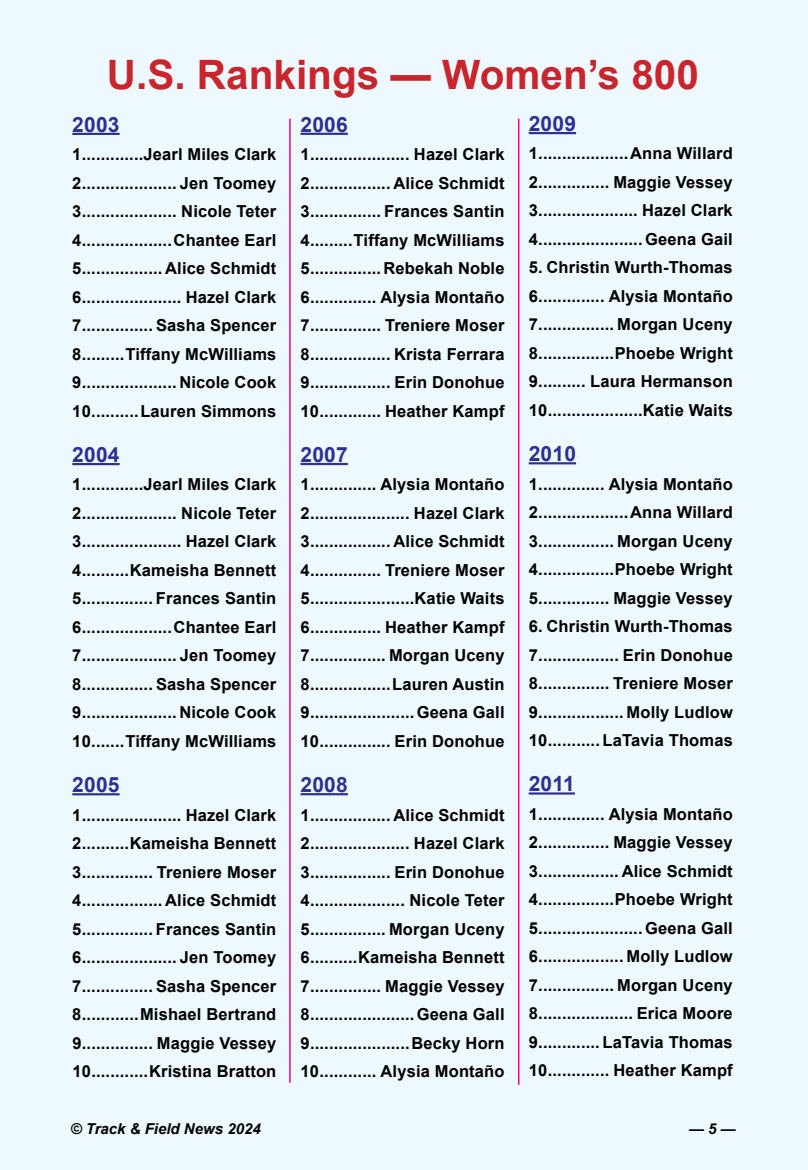
<style>
.page{position:relative;width:808px;height:1170px;background:#fff}
.page>*{position:absolute;margin:0;border:0;box-sizing:border-box;transform-origin:0 0}
.t1{font:700 40.5px "Arial";color:#c9252c}
.t2{font:700 21px "Arial";letter-spacing:.01em;color:#2e3192}
.t3{font:700 16.5px/28.5px "Arial";letter-spacing:.01em;color:#000;text-align:justify}
.t4{font:italic 700 15px "Arial";color:#000}
</style>
<div class="page">
<div style="left:0;top:0;width:808px;height:1169px;background:#edf9fe"></div>
<hr style="left:289px;top:119px;width:2px;height:963px;background:#ec008c">
<hr style="left:518px;top:119px;width:1px;height:965px;background:#ec008c">
<hr style="left:72px;top:133px;width:48px;height:2px;background:#2e3192">
<hr style="left:72px;top:463px;width:48px;height:2px;background:#2e3192">
<hr style="left:72px;top:793px;width:48px;height:2px;background:#2e3192">
<hr style="left:300px;top:133px;width:48px;height:2px;background:#2e3192">
<hr style="left:300px;top:463px;width:48px;height:2px;background:#2e3192">
<hr style="left:300px;top:793px;width:48px;height:2px;background:#2e3192">
<hr style="left:529px;top:132px;width:47px;height:2px;background:#2e3192">
<hr style="left:529px;top:462px;width:47px;height:2px;background:#2e3192">
<hr style="left:529px;top:792px;width:46px;height:2px;background:#2e3192">
<h1 class="t1" style="left:107px;top:48px;width:593px">U.S. Rankings — Women’s 800</h1>
<p class="t2" style="left:72px;top:110px;width:49px">2003</p>
<p class="t3" style="left:72px;top:141px;width:206px">1.............Jearl Miles Clark 2.................... Jen Toomey 3.................... Nicole Teter 4...................Chantee Earl 5................. Alice Schmidt 6..................... Hazel Clark 7............... Sasha Spencer 8.........Tiffany McWilliams 9.................... Nicole Cook 10..........Lauren Simmons</p>
<p class="t2" style="left:72px;top:440px;width:49px">2004</p>
<p class="t3" style="left:72px;top:471px;width:206px">1.............Jearl Miles Clark 2.................... Nicole Teter 3..................... Hazel Clark 4..........Kameisha Bennett 5............... Frances Santin 6...................Chantee Earl 7.................... Jen Toomey 8............... Sasha Spencer 9.................... Nicole Cook 10.......Tiffany McWilliams</p>
<p class="t2" style="left:72px;top:770px;width:49px">2005</p>
<p class="t3" style="left:72px;top:801px;width:206px">1..................... Hazel Clark 2..........Kameisha Bennett 3............... Treniere Moser 4................. Alice Schmidt 5............... Frances Santin 6.................... Jen Toomey 7............... Sasha Spencer 8............Mishael Bertrand 9............... Maggie Vessey 10............Kristina Bratton</p>
<p class="t2" style="left:529px;top:110px;width:49px">2009</p>
<p class="t3" style="left:529px;top:140px;width:206px">1...................Anna Willard 2............... Maggie Vessey 3..................... Hazel Clark 4......................Geena Gail</p>
<p class="t3" style="left:529px;top:254px;width:206px">5. Christin Wurth-Thomas 6.............. Alysia Montaño 7................ Morgan Uceny 8................Phoebe Wright 9.......... Laura Hermanson 10....................Katie Waits</p>
<p class="t2" style="left:529px;top:440px;width:49px">2010</p>
<p class="t3" style="left:529px;top:470px;width:206px">1.............. Alysia Montaño 2...................Anna Willard 3................ Morgan Uceny 4................Phoebe Wright 5............... Maggie Vessey</p>
<p class="t3" style="left:529px;top:612px;width:206px">6. Christin Wurth-Thomas 7................. Erin Donohue 8............... Treniere Moser 9.................. Molly Ludlow 10........... LaTavia Thomas</p>
<p class="t2" style="left:529px;top:770px;width:48px">2011</p>
<p class="t3" style="left:529px;top:800px;width:206px">1.............. Alysia Montaño 2............... Maggie Vessey 3................. Alice Schmidt 4................Phoebe Wright 5......................Geena Gall 6.................. Molly Ludlow 7................ Morgan Uceny 8.................... Erica Moore 9............. LaTavia Thomas 10............. Heather Kampf</p>
<p class="t2" style="left:300px;top:110px;width:49px">2006</p>
<p class="t3" style="left:300px;top:141px;width:206px">1..................... Hazel Clark 2................. Alice Schmidt 3............... Frances Santin 4.........Tiffany McWilliams 5...............Rebekah Noble 6.............. Alysia Montaño 7............... Treniere Moser 8................. Krista Ferrara 9................. Erin Donohue 10............. Heather Kampf</p>
<p class="t2" style="left:300px;top:440px;width:49px">2007</p>
<p class="t3" style="left:300px;top:471px;width:206px">1.............. Alysia Montaño 2..................... Hazel Clark 3................. Alice Schmidt 4............... Treniere Moser 5......................Katie Waits 6............... Heather Kampf 7................ Morgan Uceny 8.................Lauren Austin 9......................Geena Gall 10............... Erin Donohue</p>
<p class="t2" style="left:300px;top:770px;width:49px">2008</p>
<p class="t3" style="left:300px;top:801px;width:206px">1................. Alice Schmidt 2..................... Hazel Clark 3................. Erin Donohue 4.................... Nicole Teter 5................ Morgan Uceny 6..........Kameisha Bennett 7............... Maggie Vessey 8......................Geena Gall 9.....................Becky Horn 10............ Alysia Montaño</p>
<p class="t4" style="left:71px;top:1119px;width:192px">© Track &amp; Field News 2024</p>
<p class="t4" style="left:689px;top:1119px;width:48px">— 5 —</p>
</div>
